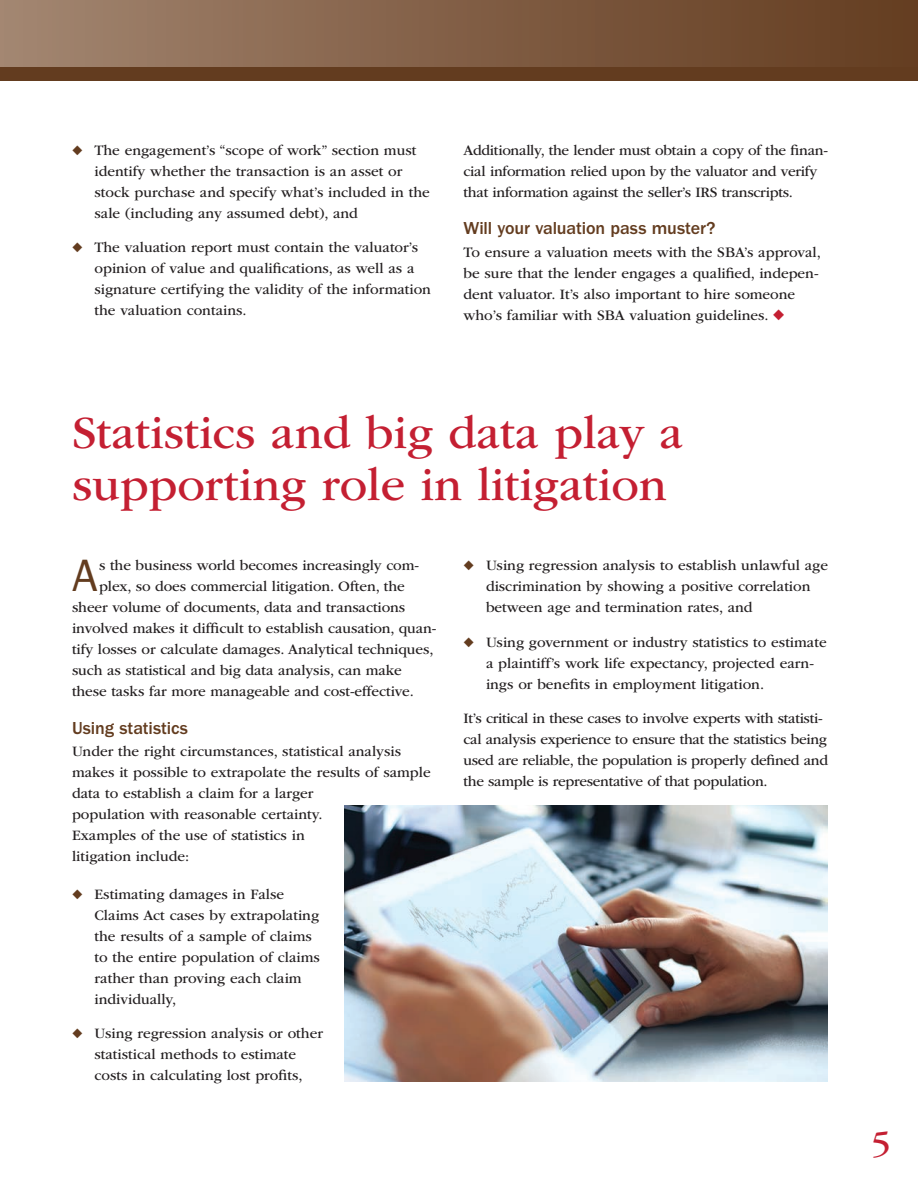
<style>
.page{position:relative;width:918px;height:1188px;background:#fff}
.page>*{position:absolute;margin:0;border:0;box-sizing:border-box;transform-origin:0 0}
.t1{font:48px/52.5px "ITC Garamond Std";color:#c41f32}
.t2{font:45.6px "ITC Franklin Gothic Std";color:#633c1f}
.t3{font:36px "ITC Garamond Std";color:#c41f32}
.t4{font:500 18px "ITC Franklin Gothic Std";letter-spacing:-.005em;color:#633c1f}
.t5{font:15px/21px "ITC Garamond Std";color:#231f20}
.t6{font:15px/21px "ITC Garamond Std";letter-spacing:-.02em;color:#231f20}
.s1{color:#633c1f}
.s2{color:#c41f32}
</style>
<div class="page">
<div style="left:0;top:0;width:918px;height:69px;background:linear-gradient(to right,#a2856f,#633b1f)"></div>
<div style="left:0;top:68px;width:918px;height:13px;background:#633c1f"></div>
<img style="left:345px;top:806px;width:483px;height:276px">
<p class="t5" style="left:95px;top:139px;width:337px;text-indent:-23px"><span class="s1">◆</span> The engagement’s “scope of work” section must identify whether the transaction is an asset or stock purchase and specify what’s included in the sale (including any assumed debt), and</p>
<p class="t5" style="left:95px;top:237px;width:338px;text-indent:-23px"><span class="s1">◆</span> The valuation report must contain the valuator’s opinion of value and qualifications, as well as a signature certifying the validity of the information the valuation contains.</p>
<p class="t5" style="left:464px;top:139px;width:366px">Additionally, the lender must obtain a copy of the finan&shy;cial information relied upon by the valuator and verify that information against the seller’s IRS transcripts.</p>
<p class="t4" style="left:464px;top:218px;width:254px">Will your valuation pass muster?</p>
<p class="t5" style="left:464px;top:241px;width:359px">To ensure a valuation meets with the SBA’s approval, be sure that the lender engages a qualified, indepen&shy;dent valuator. It’s also important to hire someone who’s familiar with SBA valuation guidelines. <span class="s2">◆</span></p>
<h1 class="t1" style="left:72px;top:407px;width:613px">Statistics and big data play a supporting role in litigation</h1>
<h2 class="t2" style="left:72px;top:549px;width:27px">A</h2>
<p class="t5" style="left:99px;top:555px;width:321px">s the business world becomes increasingly com-</p>
<p class="t5" style="left:99px;top:576px;width:307px">plex, so does commercial litigation. Often, the</p>
<p class="t5" style="left:72px;top:597px;width:335px">sheer volume of documents, data and transactions</p>
<p class="t5" style="left:72px;top:618px;width:366px">involved makes it difficult to establish causation, quan-</p>
<p class="t5" style="left:72px;top:639px;width:363px">tify losses or calculate damages. Analytical techniques,</p>
<p class="t5" style="left:72px;top:660px;width:331px">such as statistical and big data analysis, can make</p>
<p class="t5" style="left:72px;top:681px;width:343px">these tasks far more manageable and cost-effective.</p>
<p class="t4" style="left:72px;top:718px;width:118px">Using statistics</p>
<p class="t5" style="left:72px;top:741px;width:360px">Under the right circumstances, statistical analysis makes it possible to extrapolate the results of sample data to establish a claim for a larger<br>population with reasonable certainty.<br>Examples of the use of statistics in<br>litigation include:</p>
<p class="t5" style="left:95px;top:883px;width:227px;text-indent:-23px"><span class="s1">◆</span> Estimating damages in False<br>Claims Act cases by extrapolating the results of a sample of claims to the entire population of claims rather than proving each claim individually,</p>
<p class="t5" style="left:72px;top:1023px;width:253px;text-align:center"><span class="s1">◆</span> Using regression analysis or other statistical methods to estimate<br>costs in calculating lost profits,</p>
<p class="t5" style="left:486px;top:555px;width:343px;text-indent:-23px"><span class="s1">◆</span> Using regression analysis to establish unlawful age discrimination by showing a positive correlation between age and termination rates, and</p>
<p class="t5" style="left:486px;top:631px;width:342px;text-indent:-23px"><span class="s1">◆</span> Using government or industry statistics to estimate a plaintiff’s work life expectancy, projected earn&shy;ings or benefits in employment litigation.</p>
<p class="t6" style="left:464px;top:708px;width:366px">It’s critical in these cases to involve experts with statisti&shy;cal analysis experience to ensure that the statistics being used are reliable, the population is properly defined and the sample is representative of that population.</p>
<h3 class="t3" style="left:872px;top:1124px;width:21px">5</h3>
</div>
